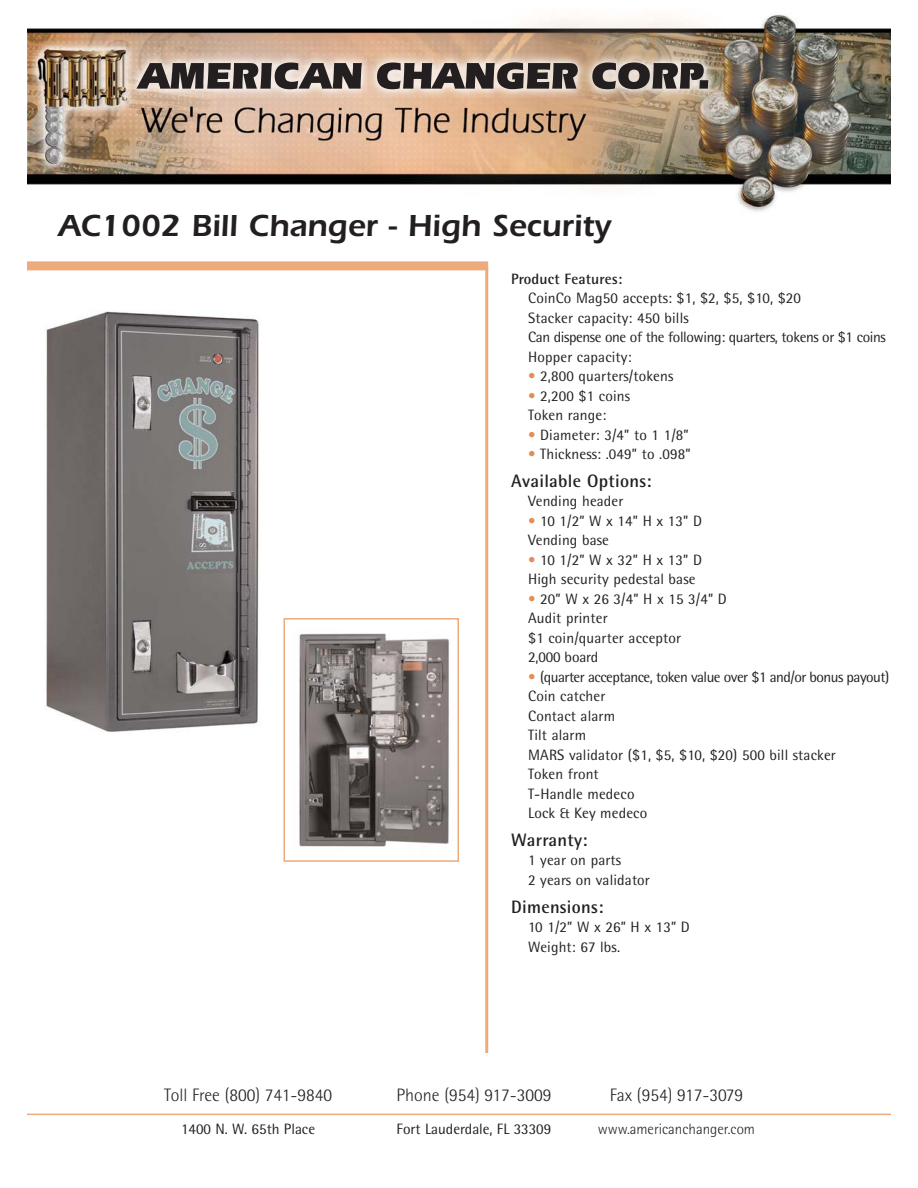
<style>
.page{position:relative;width:918px;height:1188px;background:#fff}
.page>*{position:absolute;margin:0;border:0;box-sizing:border-box;transform-origin:0 0}
.t1{font:600 31.5px "Itc Eras";color:#231f20}
.t2{font:300 18px "Rotis Semi Sans";color:#231f20}
.t3{font:700 18px "Rotis Semi Sans";letter-spacing:.015em;color:#231f20}
.t4{font:15px/19.5px "Rotis Semi Sans";letter-spacing:.01em;color:#231f20}
.t5{font:300 15px "Rotis Semi Sans";color:#231f20}
.t6{font:700 15px "Rotis Semi Sans";letter-spacing:.01em;color:#231f20}
.s1{color:#e68d55}
</style>
<div class="page">
<img style="left:27px;top:14px;width:864px;height:198px">
<img style="left:136px;top:63px;width:265px;height:26px">
<hr style="left:485px;top:268px;width:3px;height:785px;background:#edaa7c">
<div style="left:27px;top:261px;width:461px;height:9px;background:#edaa7c"></div>
<img style="left:45px;top:311px;width:214px;height:421px">
<hr style="left:27px;top:1114px;width:864px;height:1px;background:#edaa7c">
<img style="left:299px;top:633px;width:150px;height:214px">
<div style="left:284px;top:618px;width:175px;height:244px;border:2px solid #edaa7c"></div>
<h1 class="t1" style="left:58px;top:215px;width:554px">AC1002 Bill Changer - High Security</h1>
<p class="t6" style="left:511px;top:273px;width:113px">Product Features:</p>
<p class="t4" style="left:528px;top:290px;width:359px">CoinCo Mag50 accepts: $1, $2, $5, $10, $20<br>Stacker capacity: 450 bills<br>Can dispense one of the following: quarters, tokens or $1 coins Hopper capacity:</p>
<p class="t4" style="left:528px;top:368px;width:147px"><span class="s1">•</span> 2,800 quarters/tokens</p>
<p class="t4" style="left:528px;top:387px;width:103px"><span class="s1">•</span> 2,200 $1 coins<br>Token range:</p>
<p class="t4" style="left:528px;top:426px;width:162px"><span class="s1">•</span> Diameter: 3/4” to 1 1/8”</p>
<p class="t4" style="left:528px;top:446px;width:164px"><span class="s1">•</span> Thickness: .049” to .098”</p>
<p class="t3" style="left:511px;top:474px;width:142px">Available Options:</p>
<p class="t4" style="left:528px;top:493px;width:97px">Vending header</p>
<p class="t4" style="left:528px;top:513px;width:175px"><span class="s1">•</span> 10 1/2” W x 14” H x 13” D<br>Vending base</p>
<p class="t4" style="left:528px;top:552px;width:175px"><span class="s1">•</span> 10 1/2” W x 32” H x 13” D<br>High security pedestal base</p>
<p class="t4" style="left:528px;top:591px;width:200px"><span class="s1">•</span> 20” W x 26 3/4” H x 15 3/4” D<br>Audit printer<br>$1 coin/quarter acceptor<br>2,000 board</p>
<p class="t4" style="left:528px;top:669px;width:363px"><span class="s1">•</span> (quarter acceptance, token value over $1 and/or bonus payout)<br>Coin catcher<br>Contact alarm<br>Tilt alarm<br>MARS validator ($1, $5, $10, $20) 500 bill stacker<br>Token front<br>T-Handle medeco<br>Lock &amp; Key medeco</p>
<p class="t3" style="left:511px;top:834px;width:78px">Warranty:</p>
<p class="t4" style="left:528px;top:852px;width:123px">1 year on parts<br>2 years on validator</p>
<p class="t3" style="left:511px;top:900px;width:94px">Dimensions:</p>
<p class="t4" style="left:528px;top:919px;width:163px">10 1/2” W x 26” H x 13” D<br>Weight: 67 lbs.</p>
<p class="t2" style="left:164px;top:1089px;width:169px">Toll Free (800) 741-9840</p>
<p class="t2" style="left:396px;top:1089px;width:157px">Phone (954) 917-3009</p>
<p class="t2" style="left:610px;top:1089px;width:135px">Fax (954) 917-3079</p>
<p class="t4" style="left:181px;top:1121px;width:136px">1400 N. W. 65th Place</p>
<p class="t4" style="left:397px;top:1121px;width:156px">Fort Lauderdale, FL 33309</p>
<p class="t5" style="left:598px;top:1124px;width:159px">www.americanchanger.com</p>
</div>
